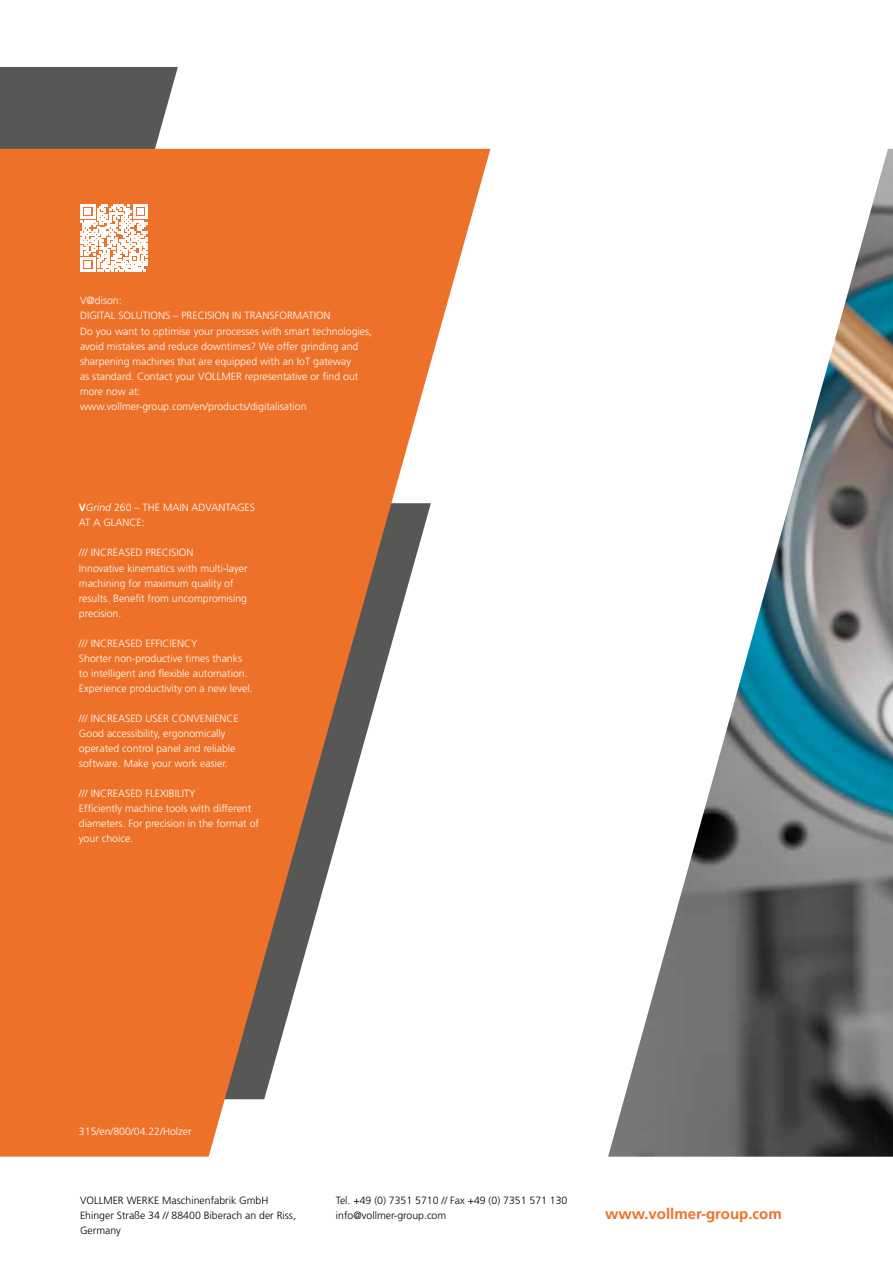
<style>
.page{position:relative;width:893px;height:1263px;background:#fff}
.page>*{position:absolute;margin:0;border:0;box-sizing:border-box;transform-origin:0 0}
.t1{font:700 15px "Frutiger";color:#ee712a}
.t2{font:300 10.5px/15px "Frutiger";color:#fff}
.t3{font:300 10.5px/15px "Frutiger";color:#000}
.s1{font-weight:700}
.s2{font-style:italic}
</style>
<div class="page">
<img style="left:608px;top:149px;width:285px;height:1008px">
<svg style="left:0;top:67px;width:178px;height:82px;background:#626160"></svg>
<svg style="left:0;top:149px;width:490px;height:1008px;fill:#ee712a"></svg>
<svg style="left:80px;top:205px;width:68px;height:67px"></svg>
<p class="t2" style="left:80px;top:293px;width:294px">V@dison:<br>DIGITAL SOLUTIONS – PRECISION IN TRANSFORMATION<br>Do you want to optimise your processes with smart technologies, avoid mistakes and reduce downtimes? We offer grinding and sharpening machines that are equipped with an IoT gateway<br>as standard. Contact your VOLLMER representative or find out more now at:<br>www.vollmer-group.com/en/products/digitalisation</p>
<p class="t2" style="left:79px;top:500px;width:178px"><span class="s1">V</span><span class="s2">Grind</span> 260 – THE MAIN ADVANTAGES<br>AT A GLANCE:</p>
<p class="t2" style="left:79px;top:545px;width:170px">/// INCREASED PRECISION<br>Innovative kinematics with multi-layer machining for maximum quality of results. Benefit from uncompromising precision.</p>
<p class="t2" style="left:79px;top:635px;width:175px">/// INCREASED EFFICIENCY<br>Shorter non-productive times thanks to intelligent and flexible automation.<br>Experience productivity on a new level.</p>
<p class="t2" style="left:79px;top:710px;width:161px">/// INCREASED USER CONVENIENCE Good accessibility, ergonomically operated control panel and reliable software. Make your work easier.</p>
<p class="t2" style="left:79px;top:785px;width:182px">/// INCREASED FLEXIBILITY<br>Efficiently machine tools with different diameters. For precision in the format of your choice.</p>
<p class="t2" style="left:79px;top:1123px;width:114px">315/en/800/04.22/Holzer</p>
<p class="t3" style="left:80px;top:1193px;width:217px">VOLLMER WERKE Maschinenfabrik GmbH<br>Ehinger Straße 34 // 88400 Biberach an der Riss,<br>Germany</p>
<p class="t3" style="left:336px;top:1193px;width:233px">Tel. +49 (0) 7351 5710 // Fax +49 (0) 7351 571 130 info@vollmer-group.com</p>
<h1 class="t1" style="left:605px;top:1205px;width:178px">www.vollmer-group.com</h1>
</div>
